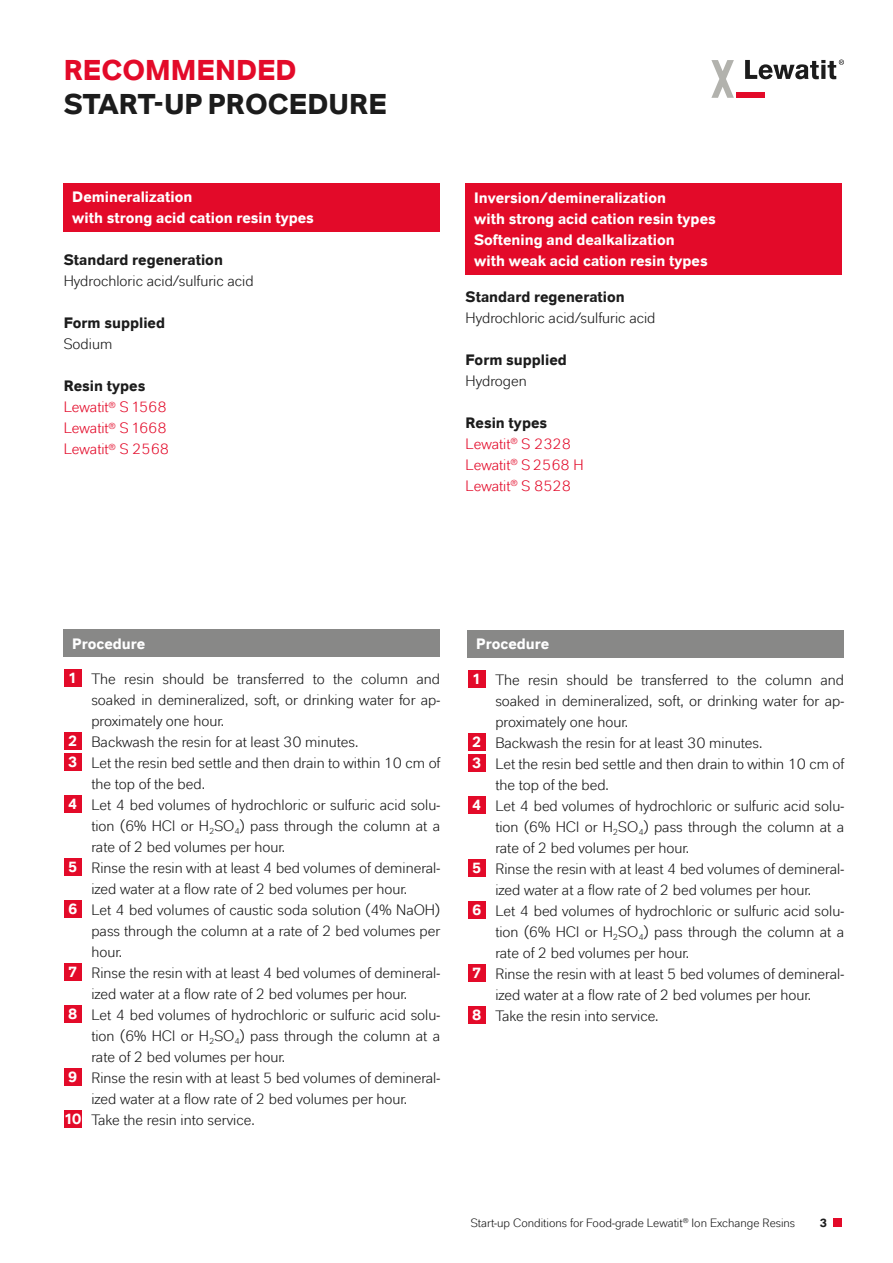
<style>
.page{position:relative;width:893px;height:1263px;background:#fff}
.page>*{position:absolute;margin:0;border:0;box-sizing:border-box;transform-origin:0 0}
.t1{font:700 28.5px "Lanxess Global";color:#1c1c1c}
.t2{font:700 28.5px "Lanxess Global";color:#e30a29}
.t3{font:15px "Lanxess Global";color:#1c1c1c}
.t4{font:700 15px/21px "Lanxess Global";color:#fff}
.t5{font:15px/21px "Lanxess Global";color:#e30a29}
.t6{font:700 15px "Lanxess Global";color:#1c1c1c}
.t7{font:12px "Lanxess Global";color:#1c1c1c}
.t8{font:700 12px "Lanxess Global";color:#1c1c1c}
.s1{font-weight:700;color:#1c1c1c}
.s2{font-weight:700;color:#fff}
</style>
<div class="page">
<div style="left:466px;top:183px;width:376px;height:91px;background:#e30a29"></div>
<div style="left:64px;top:183px;width:376px;height:49px;background:#e30a29"></div>
<div style="left:64px;top:629px;width:376px;height:28px;background:#888887"></div>
<div style="left:64px;top:669px;width:18px;height:18px;background:#e30a29"></div>
<div style="left:64px;top:732px;width:18px;height:18px;background:#e30a29"></div>
<div style="left:64px;top:753px;width:18px;height:18px;background:#e30a29"></div>
<div style="left:64px;top:795px;width:18px;height:18px;background:#e30a29"></div>
<div style="left:64px;top:858px;width:18px;height:18px;background:#e30a29"></div>
<div style="left:64px;top:900px;width:18px;height:18px;background:#e30a29"></div>
<div style="left:64px;top:963px;width:18px;height:18px;background:#e30a29"></div>
<div style="left:64px;top:1005px;width:18px;height:18px;background:#e30a29"></div>
<div style="left:64px;top:1068px;width:18px;height:18px;background:#e30a29"></div>
<div style="left:64px;top:1110px;width:18px;height:18px;background:#e30a29"></div>
<div style="left:468px;top:630px;width:376px;height:28px;background:#888887"></div>
<div style="left:468px;top:670px;width:18px;height:18px;background:#e30a29"></div>
<div style="left:468px;top:733px;width:18px;height:18px;background:#e30a29"></div>
<div style="left:468px;top:754px;width:18px;height:18px;background:#e30a29"></div>
<div style="left:468px;top:796px;width:18px;height:18px;background:#e30a29"></div>
<div style="left:468px;top:859px;width:18px;height:18px;background:#e30a29"></div>
<div style="left:468px;top:901px;width:18px;height:18px;background:#e30a29"></div>
<div style="left:468px;top:964px;width:18px;height:18px;background:#e30a29"></div>
<div style="left:468px;top:1006px;width:18px;height:18px;background:#e30a29"></div>
<div style="left:833px;top:1218px;width:9px;height:9px;background:#e30a29"></div>
<div style="left:737px;top:92px;width:28px;height:6px;background:#e30a29"></div>
<svg style="left:711px;top:60px;width:23px;height:38px"></svg>
<svg style="left:745px;top:60px;width:99px;height:19px"></svg>
<h1 class="t2" style="left:64px;top:53px;width:234px">RECOMMENDED</h1>
<h1 class="t1" style="left:64px;top:87px;width:325px">START-UP PROCEDURE</h1>
<p class="t4" style="left:72px;top:186px;width:243px">Demineralization<br>with strong acid cation resin types</p>
<p class="t6" style="left:64px;top:251px;width:161px">Standard regeneration</p>
<p class="t3" style="left:64px;top:272px;width:191px">Hydrochloric acid/sulfuric acid</p>
<p class="t6" style="left:64px;top:314px;width:103px">Form supplied</p>
<p class="t3" style="left:64px;top:335px;width:50px">Sodium</p>
<p class="t5" style="left:64px;top:376px;width:107px"><span class="s1">Resin types<br></span>Lewatit<sup>®</sup> S 1568<br>Lewatit<sup>®</sup> S 1668<br>Lewatit<sup>®</sup> S 2568</p>
<p class="t4" style="left:474px;top:187px;width:243px">Inversion/demineralization<br>with strong acid cation resin types<br>Softening and dealkalization<br>with weak acid cation resin types</p>
<p class="t6" style="left:466px;top:288px;width:161px">Standard regeneration</p>
<p class="t3" style="left:466px;top:309px;width:191px">Hydrochloric acid/sulfuric acid</p>
<p class="t6" style="left:466px;top:351px;width:103px">Form supplied</p>
<p class="t3" style="left:466px;top:372px;width:63px">Hydrogen</p>
<p class="t5" style="left:466px;top:413px;width:120px"><span class="s1">Resin types<br></span>Lewatit<sup>®</sup> S 2328<br>Lewatit<sup>®</sup> S 2568 H<br>Lewatit<sup>®</sup> S 8528</p>
<p class="t4" style="left:72px;top:633px;width:74px">Procedure</p>
<p class="t3" style="left:68px;top:670px;width:373px"><span class="s2">1</span> The resin should be transferred to the column and</p>
<p class="t3" style="left:91px;top:691px;width:350px">soaked in demineralized, soft, or drinking water for ap-</p>
<p class="t3" style="left:91px;top:712px;width:134px">proximately one hour.</p>
<p class="t3" style="left:68px;top:733px;width:292px"><span class="s2">2</span> Backwash the resin for at least 30 minutes.</p>
<p class="t3" style="left:68px;top:754px;width:374px"><span class="s2">3</span> Let the resin bed settle and then drain to within 10 cm of</p>
<p class="t3" style="left:91px;top:775px;width:115px">the top of the bed.</p>
<p class="t3" style="left:68px;top:796px;width:373px"><span class="s2">4</span> Let 4 bed volumes of hydrochloric or sulfuric acid solu-</p>
<p class="t3" style="left:91px;top:817px;width:350px">tion (6% HCl or H<sub>2</sub>SO<sub>4</sub>) pass through the column at a</p>
<p class="t3" style="left:91px;top:838px;width:195px">rate of 2 bed volumes per hour.</p>
<p class="t3" style="left:68px;top:859px;width:373px"><span class="s2">5</span> Rinse the resin with at least 4 bed volumes of demineral-</p>
<p class="t3" style="left:91px;top:880px;width:317px">ized water at a flow rate of 2 bed volumes per hour.</p>
<p class="t3" style="left:68px;top:901px;width:373px"><span class="s2">6</span> Let 4 bed volumes of caustic soda solution (4% NaOH)</p>
<p class="t3" style="left:91px;top:922px;width:350px">pass through the column at a rate of 2 bed volumes per</p>
<p class="t3" style="left:91px;top:943px;width:32px">hour.</p>
<p class="t3" style="left:68px;top:964px;width:373px"><span class="s2">7</span> Rinse the resin with at least 4 bed volumes of demineral-</p>
<p class="t3" style="left:91px;top:985px;width:317px">ized water at a flow rate of 2 bed volumes per hour.</p>
<p class="t3" style="left:68px;top:1006px;width:373px"><span class="s2">8</span> Let 4 bed volumes of hydrochloric or sulfuric acid solu-</p>
<p class="t3" style="left:91px;top:1027px;width:350px">tion (6% HCl or H<sub>2</sub>SO<sub>4</sub>) pass through the column at a</p>
<p class="t3" style="left:91px;top:1048px;width:195px">rate of 2 bed volumes per hour.</p>
<p class="t3" style="left:68px;top:1069px;width:373px"><span class="s2">9</span> Rinse the resin with at least 5 bed volumes of demineral-</p>
<p class="t3" style="left:91px;top:1090px;width:317px">ized water at a flow rate of 2 bed volumes per hour.</p>
<p class="t3" style="left:64px;top:1111px;width:192px"><span class="s2">10</span> Take the resin into service.</p>
<p class="t4" style="left:476px;top:633px;width:74px">Procedure</p>
<p class="t3" style="left:472px;top:671px;width:373px"><span class="s2">1</span> The resin should be transferred to the column and</p>
<p class="t3" style="left:495px;top:692px;width:350px">soaked in demineralized, soft, or drinking water for ap-</p>
<p class="t3" style="left:495px;top:713px;width:134px">proximately one hour.</p>
<p class="t3" style="left:472px;top:734px;width:292px"><span class="s2">2</span> Backwash the resin for at least 30 minutes.</p>
<p class="t3" style="left:472px;top:755px;width:374px"><span class="s2">3</span> Let the resin bed settle and then drain to within 10 cm of</p>
<p class="t3" style="left:495px;top:776px;width:115px">the top of the bed.</p>
<p class="t3" style="left:472px;top:797px;width:373px"><span class="s2">4</span> Let 4 bed volumes of hydrochloric or sulfuric acid solu-</p>
<p class="t3" style="left:495px;top:818px;width:350px">tion (6% HCl or H<sub>2</sub>SO<sub>4</sub>) pass through the column at a</p>
<p class="t3" style="left:495px;top:839px;width:195px">rate of 2 bed volumes per hour.</p>
<p class="t3" style="left:472px;top:860px;width:373px"><span class="s2">5</span> Rinse the resin with at least 4 bed volumes of demineral-</p>
<p class="t3" style="left:495px;top:881px;width:317px">ized water at a flow rate of 2 bed volumes per hour.</p>
<p class="t3" style="left:472px;top:902px;width:373px"><span class="s2">6</span> Let 4 bed volumes of hydrochloric or sulfuric acid solu-</p>
<p class="t3" style="left:495px;top:923px;width:350px">tion (6% HCl or H<sub>2</sub>SO<sub>4</sub>) pass through the column at a</p>
<p class="t3" style="left:495px;top:944px;width:195px">rate of 2 bed volumes per hour.</p>
<p class="t3" style="left:472px;top:965px;width:373px"><span class="s2">7</span> Rinse the resin with at least 5 bed volumes of demineral-</p>
<p class="t3" style="left:495px;top:986px;width:317px">ized water at a flow rate of 2 bed volumes per hour.</p>
<p class="t3" style="left:472px;top:1007px;width:188px"><span class="s2">8</span> Take the resin into service.</p>
<p class="t7" style="left:471px;top:1215px;width:326px">Start-up Conditions for Food-grade Lewatit<sup>®</sup> Ion Exchange Resins</p>
<p class="t8" style="left:820px;top:1215px;width:9px">3</p>
</div>
